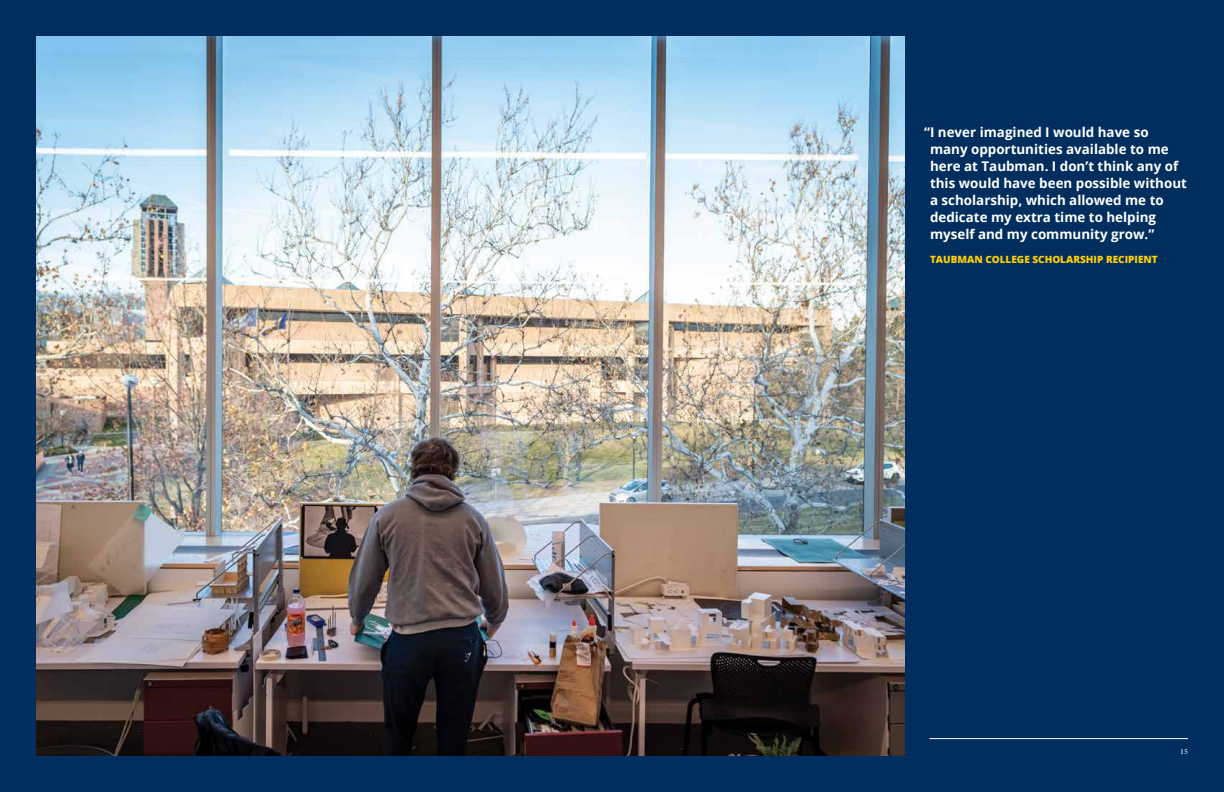
<style>
.page{position:relative;width:1224px;height:792px;background:#002e5e}
.page>*{position:absolute;margin:0;border:0;box-sizing:border-box;transform-origin:0 0}
.t1{font:700 13.4px/17px "Open Sans";color:#fff}
.t2{font:800 10px "Open Sans";color:#ffcf01}
.t3{font:8px "Minion Pro";color:#fff}
</style>
<div class="page">
<img style="left:36px;top:36px;width:868px;height:720px">
<hr style="left:929px;top:738px;width:259px;height:1px;background:#fff">
<p class="t1" style="left:930px;top:123px;width:258px;text-indent:-6px">“I never imagined I would have so many opportunities available to me here at Taubman. I don’t think any of this would have been possible without a scholarship, which allowed me to dedicate my extra time to helping myself and my community grow.”</p>
<p class="t2" style="left:930px;top:252px;width:229px">TAUBMAN COLLEGE SCHOLARSHIP RECIPIENT</p>
<p class="t3" style="left:1180px;top:746px;width:9px">15</p>
</div>
